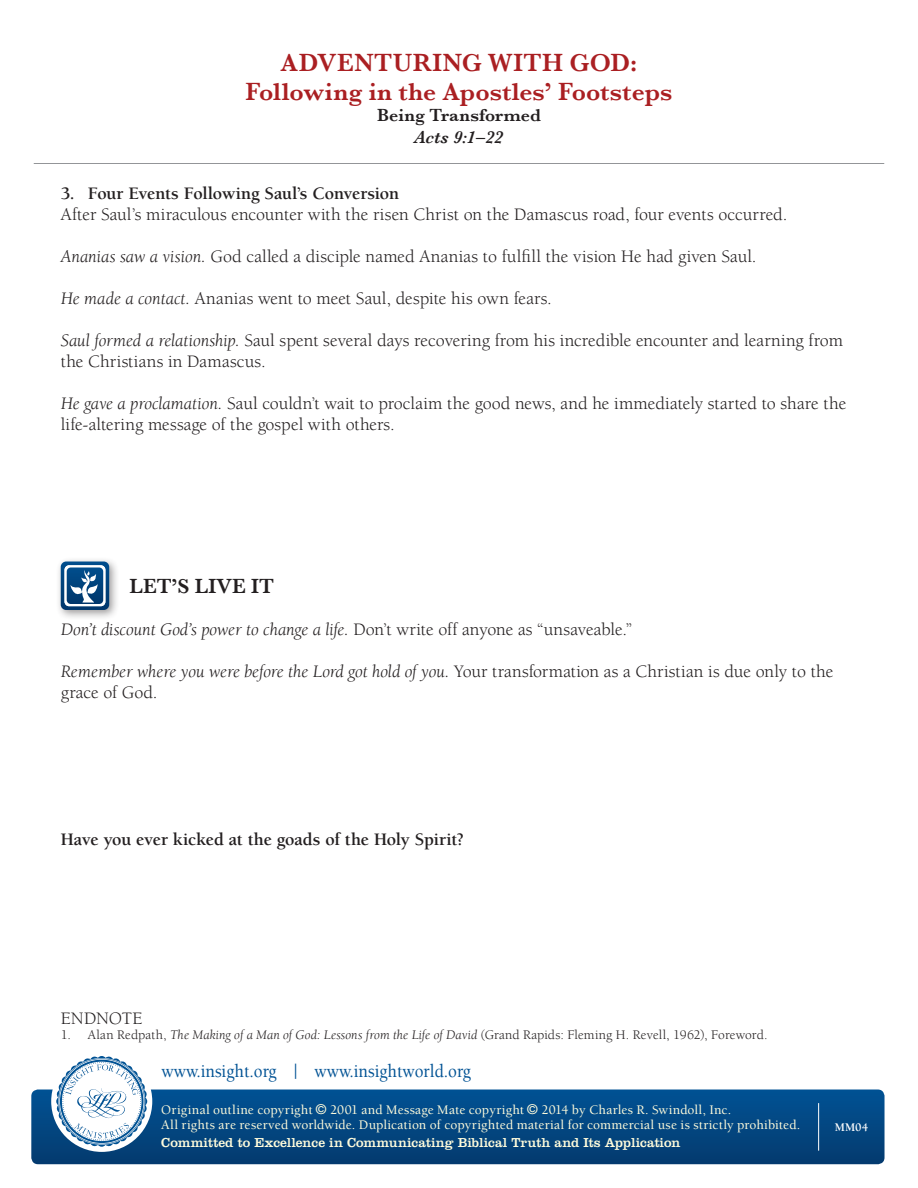
<style>
.page{position:relative;width:918px;height:1188px;background:#fff}
.page>*{position:absolute;margin:0;border:0;box-sizing:border-box;transform-origin:0 0}
.t1{font:600 25.5px/28.5px "Baskerville";letter-spacing:.01em;color:#aa1f22;text-align:center}
.t2{font:600 21px "Baskerville";color:#231f20}
.t3{font:500 18.9px "Berkeley";color:#005294;scale:.9 1}
.t4{font:18px/21px "Berkeley";letter-spacing:.005em;color:#231f20}
.t5{font:700 18px "Berkeley";letter-spacing:-.01em;color:#231f20}
.t6{font:italic 18px "Berkeley";letter-spacing:-.005em;color:#231f20}
.t7{font:600 18px "Baskerville";letter-spacing:.01em;color:#231f20}
.t8{font:italic 600 18px "Baskerville";letter-spacing:.015em;color:#231f20}
.t9{font:500 13.5px/15px "Berkeley";letter-spacing:.01em;color:#fffcdc}
.t10{font:13.5px "Berkeley";letter-spacing:.01em;color:#231f20}
.t11{font:13.5px "Clarendon";letter-spacing:.005em;color:#fffcdc}
.t12{font:700 12px "Berkeley";color:#fff}
.s1{font-style:italic}
.s2{font-style:normal}
</style>
<div class="page">
<div style="left:31px;top:1090px;width:854px;height:74px;background:linear-gradient(to bottom,#015294,#043b6f);border-radius:7px"></div>
<div style="left:51px;top:1051px;width:101px;height:101px;background:#fff;border-radius:50%"></div>
<svg style="left:56px;top:1056px;width:91px;height:91px"></svg>
<hr style="left:818px;top:1103px;width:1px;height:48px;background:#fff">
<hr style="left:34px;top:163px;width:850px;height:1px;background:#939598">
<div style="left:56px;top:556px;width:64px;height:65px;background:#231f20;opacity:.45"></div>
<svg style="left:61px;top:562px;width:48px;height:48px"></svg>
<svg style="left:316px;top:1104px;width:10px;height:11px"></svg>
<svg style="left:527px;top:1104px;width:11px;height:11px"></svg>
<h1 class="t1" style="left:246px;top:48px;width:428px">Adventuring with God:<br>Following in the Apostles’ Footsteps</h1>
<p class="t7" style="left:377px;top:105px;width:165px">Being Transformed</p>
<p class="t8" style="left:415px;top:126px;width:90px">Acts 9:1–22</p>
<p class="t5" style="left:61px;top:183px;width:340px">3. Four Events Following Saul’s Conversion</p>
<p class="t4" style="left:61px;top:204px;width:728px">After Saul’s miraculous encounter with the risen Christ on the Damascus road, four events occurred.</p>
<p class="t4" style="left:61px;top:246px;width:697px"><span class="s1">Ananias saw a vision.</span> God called a disciple named Ananias to fulfill the vision He had given Saul.</p>
<p class="t4" style="left:61px;top:288px;width:493px"><span class="s1">He made a contact.</span> Ananias went to meet Saul, despite his own fears.</p>
<p class="t4" style="left:61px;top:330px;width:784px"><span class="s1">Saul formed a relationship.</span> Saul spent several days recovering from his incredible encounter and learning from the Christians in Damascus.</p>
<p class="t4" style="left:61px;top:393px;width:787px"><span class="s1">He gave a proclamation.</span> Saul couldn’t wait to proclaim the good news, and he immediately started to share the life-altering message of the gospel with others.</p>
<p class="t2" style="left:129px;top:574px;width:146px">LET’S Live IT</p>
<p class="t6" style="left:61px;top:620px;width:573px">Don’t discount God’s power to change a life. <span class="s2">Don’t write off anyone as “unsaveable.”</span></p>
<p class="t4" style="left:61px;top:661px;width:774px"><span class="s1">Remember where you were before the Lord got hold of you.</span> Your transformation as a Christian is due only to the grace of God.</p>
<p class="t5" style="left:61px;top:830px;width:405px">Have you ever kicked at the goads of the Holy Spirit?</p>
<p class="t4" style="left:61px;top:1008px;width:73px">Endnote</p>
<p class="t10" style="left:61px;top:1027px;width:708px">1. Alan Redpath, <span class="s1">The Making of a Man of God: Lessons from the Life of David</span> (Grand Rapids: Fleming H. Revell, 1962), Foreword.</p>
<p class="t3" style="left:162px;top:1061px;width:345px">www.insight.org | www.insightworld.org</p>
<p class="t9" style="left:161px;top:1103px;width:641px;text-indent:380px">2014 by Charles R. Swindoll, Inc.<br>All rights are reserved worldwide. Duplication of copyrighted material for commercial use is strictly prohibited.</p>
<p class="t11" style="left:161px;top:1135px;width:521px">Committed to Excellence in Communicating Biblical Truth and Its Application</p>
<p class="t9" style="left:161px;top:1103px;width:153px">Original outline copyright</p>
<p class="t9" style="left:330px;top:1103px;width:195px">2001 and Message Mate copyright</p>
<p class="t12" style="left:835px;top:1121px;width:35px">MM04</p>
</div>
